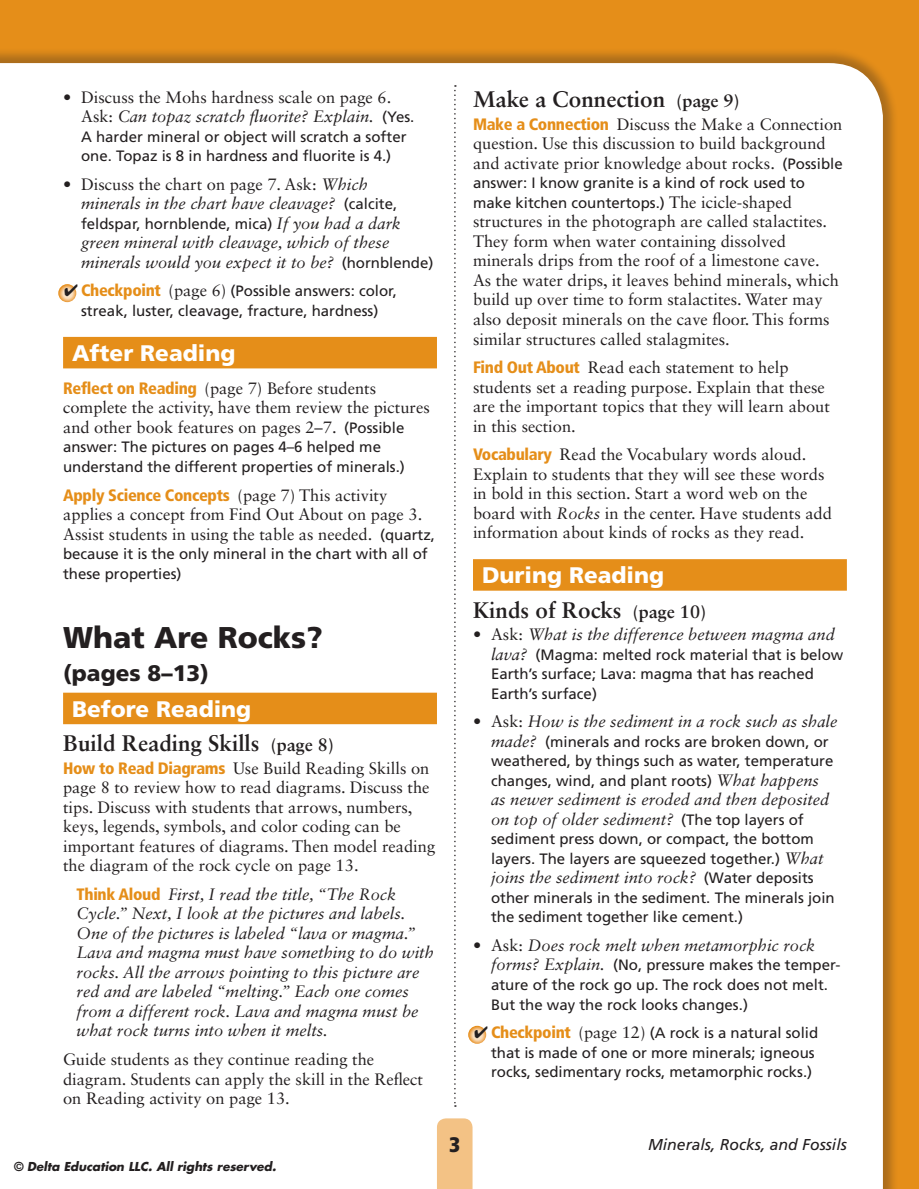
<style>
.page{position:relative;width:919px;height:1189px;background:#fff}
.page>*{position:absolute;margin:0;border:0;box-sizing:border-box;transform-origin:0 0}
.t1{font:900 30px "Frutiger LT Std";color:#231f20}
.t2{font:700 22.5px "Sabon LT Std";color:#231f20}
.t3{font:900 22.5px "Frutiger LT Std";color:#fff}
.t4{font:900 22.5px "Frutiger LT Std";color:#231f20}
.t5{font:900 condensed 21px "Frutiger LT Std";color:#231f20}
.t6{font:16.5px/19.5px "Sabon LT Std";color:#231f20}
.t7{font:italic 16.5px/19.5px "Sabon LT Std";color:#231f20}
.t8{font:900 condensed 16.5px "Frutiger LT Std";letter-spacing:-.02em;color:#e58e19}
.t9{font:italic 15.75px "Frutiger LT Std";color:#231f20}
.t10{font:15px/19.5px "Frutiger LT Std";color:#231f20}
.t11{font:italic 700 12px "Futura";color:#231f20}
.s1{font-style:italic}
.s2{font-family:"Frutiger LT Std";font-size:15px}
.s3{font-style:normal}
.s4{font-family:"Frutiger LT Std";font-style:normal;font-size:15px}
.s5{font-family:"Sabon LT Std";font-style:italic;font-size:16.5px}
.s6{font-weight:900;font-stretch:condensed;font-size:16.5px;color:#e58e19}
.s7{font-family:"Sabon LT Std";font-size:16.5px}
.s8{font-family:"Frutiger LT Std";font-weight:900;font-stretch:condensed;color:#e58e19}
.s9{font-family:"Sabon LT Std";font-weight:400;font-stretch:normal;color:#231f20}
.s10{font-size:18px}
.s11{font-family:"Frutiger LT Std";font-weight:900;font-style:normal;font-stretch:condensed;color:#e58e19}
</style>
<div class="page">
<div style="left:0;top:0;width:918px;height:1188px;background:#e58e19"></div>
<div style="left:0;top:46px;width:918px;height:1142px;background:#231f20;opacity:.3"></div>
<div style="left:1px;top:63px;width:881px;height:1125px;background:#fff"></div>
<div style="left:437px;top:1118px;width:35px;height:70px;background:#f3c285"></div>
<svg style="left:454px;top:85px;width:1px;height:1021px"></svg>
<div style="left:63px;top:337px;width:374px;height:31px;background:#e58e19"></div>
<div style="left:63px;top:692px;width:374px;height:32px;background:#e58e19"></div>
<svg style="left:58px;top:284px;width:18px;height:18px"></svg>
<div style="left:473px;top:559px;width:373px;height:31px;background:#e58e19"></div>
<svg style="left:468px;top:1025px;width:18px;height:18px"></svg>
<svg style="left:0;top:63px;width:1px;height:1125px"></svg>
<p class="t6" style="left:81px;top:87px;width:334px;text-indent:-18px">• Discuss the Mohs hardness scale on page 6.<br>Ask: <span class="s1">Can topaz scratch fluorite? Explain.</span> <span class="s2">(Yes.</span></p>
<p class="t10" style="left:81px;top:127px;width:327px">A harder mineral or object will scratch a softer one. Topaz is 8 in hardness and fluorite is 4.)</p>
<p class="t7" style="left:81px;top:174px;width:317px;text-indent:-18px"><span class="s3">• Discuss the chart on page 7. Ask:</span> Which minerals in the chart have cleavage? <span class="s4">(calcite,</span></p>
<p class="t10" style="left:81px;top:214px;width:321px">feldspar, hornblende, mica) <span class="s5">If you had a dark</span></p>
<p class="t7" style="left:81px;top:233px;width:353px">green mineral with cleavage, which of these minerals would you expect it to be? <span class="s4">(hornblende)</span></p>
<p class="t10" style="left:64px;top:281px;width:334px;text-align:center">✔ <span class="s6">Checkpoint</span> <span class="s7">(page 6)</span> (Possible answers: color, streak, luster, cleavage, fracture, hardness)</p>
<h2 class="t3" style="left:72px;top:339px;width:165px">After Reading</h2>
<p class="t6" style="left:63px;top:378px;width:368px"><span class="s8">Reflect on Reading</span> (page 7) Before students complete the activity, have them review the pictures and other book features on pages 2–7. <span class="s2">(Possible</span></p>
<p class="t10" style="left:63px;top:437px;width:343px">answer: The pictures on pages 4–6 helped me understand the different properties of minerals.)</p>
<p class="t8" style="left:63px;top:484px;width:325px">Apply Science Concepts <span class="s9">(page 7) This activity</span></p>
<p class="t6" style="left:63px;top:504px;width:373px">applies a concept from Find Out About on page 3.<br>Assist students in using the table as needed. <span class="s2">(quartz,</span></p>
<p class="t10" style="left:63px;top:544px;width:366px">because it is the only mineral in the chart with all of these properties)</p>
<h1 class="t1" style="left:63px;top:619px;width:261px">What Are Rocks?</h1>
<h2 class="t4" style="left:63px;top:659px;width:147px">(pages 8–13)</h2>
<h2 class="t3" style="left:72px;top:695px;width:181px">Before Reading</h2>
<h2 class="t2" style="left:63px;top:729px;width:272px">Build Reading Skills <span class="s10">(page 8)</span></h2>
<p class="t6" style="left:63px;top:757px;width:373px"><span class="s8">How to Read Diagrams</span> Use Build Reading Skills on page 8 to review how to read diagrams. Discuss the tips. Discuss with students that arrows, numbers, keys, legends, symbols, and color coding can be important features of diagrams. Then model reading the diagram of the rock cycle on page 13.</p>
<p class="t7" style="left:77px;top:884px;width:358px"><span class="s11">Think Aloud</span> First, I read the title, “The Rock Cycle.” Next, I look at the pictures and labels.<br>One of the pictures is labeled “lava or magma.” Lava and magma must have something to do with rocks. All the arrows pointing to this picture are red and are labeled “melting.” Each one comes from a different rock. Lava and magma must be what rock turns into when it melts.</p>
<p class="t6" style="left:63px;top:1049px;width:361px">Guide students as they continue reading the diagram. Students can apply the skill in the Reflect on Reading activity on page 13.</p>
<p class="t11" style="left:14px;top:1157px;width:263px"><span class="s3">©</span> Delta Education LLC. All rights reserved.</p>
<h2 class="t2" style="left:473px;top:85px;width:268px">Make a Connection <span class="s10">(page 9)</span></h2>
<p class="t6" style="left:473px;top:114px;width:371px"><span class="s8">Make a Connection</span> Discuss the Make a Connection question. Use this discussion to build background and activate prior knowledge about rocks. <span class="s2">(Possible</span></p>
<p class="t10" style="left:473px;top:173px;width:333px">answer: I know granite is a kind of rock used to make kitchen countertops.) <span class="s7">The icicle-shaped</span></p>
<p class="t6" style="left:473px;top:212px;width:367px">structures in the photograph are called stalactites.<br>They form when water containing dissolved minerals drips from the roof of a limestone cave.<br>As the water drips, it leaves behind minerals, which build up over time to form stalactites. Water may also deposit minerals on the cave floor. This forms similar structures called stalagmites.</p>
<p class="t6" style="left:473px;top:357px;width:358px"><span class="s8">Find Out About</span> Read each statement to help students set a reading purpose. Explain that these are the important topics that they will learn about in this section.</p>
<p class="t6" style="left:473px;top:444px;width:360px"><span class="s8">Vocabulary</span> Read the Vocabulary words aloud.<br>Explain to students that they will see these words in bold in this section. Start a word web on the board with <span class="s1">Rocks</span> in the center. Have students add information about kinds of rocks as they read.</p>
<h2 class="t3" style="left:482px;top:561px;width:184px">During Reading</h2>
<h2 class="t2" style="left:473px;top:595px;width:234px">Kinds of Rocks <span class="s10">(page 10)</span></h2>
<p class="t7" style="left:473px;top:624px;width:363px"><span class="s3">• Ask:</span> What is the difference between magma and</p>
<p class="t10" style="left:491px;top:644px;width:354px"><span class="s5">lava?</span> (Magma: melted rock material that is below<br>Earth’s surface; Lava: magma that has reached<br>Earth’s surface)</p>
<p class="t7" style="left:473px;top:711px;width:366px"><span class="s3">• Ask:</span> How is the sediment in a rock such as shale</p>
<p class="t10" style="left:491px;top:731px;width:344px"><span class="s5">made?</span> (minerals and rocks are broken down, or weathered, by things such as water, temperature changes, wind, and plant roots) <span class="s5">What happens</span></p>
<p class="t7" style="left:491px;top:789px;width:340px">as newer sediment is eroded and then deposited on top of older sediment? <span class="s4">(The top layers of</span></p>
<p class="t10" style="left:491px;top:829px;width:334px">sediment press down, or compact, the bottom layers. The layers are squeezed together.) <span class="s5">What</span></p>
<p class="t7" style="left:491px;top:867px;width:324px">joins the sediment into rock? <span class="s4">(Water deposits</span></p>
<p class="t10" style="left:491px;top:887px;width:345px">other minerals in the sediment. The minerals join the sediment together like cement.)</p>
<p class="t7" style="left:473px;top:935px;width:344px"><span class="s3">• Ask:</span> Does rock melt when metamorphic rock</p>
<p class="t10" style="left:491px;top:955px;width:351px"><span class="s5">forms? Explain.</span> (No, pressure makes the temper&shy;ature of the rock go up. The rock does not melt.<br>But the way the rock looks changes.)</p>
<p class="t10" style="left:491px;top:1022px;width:328px;text-indent:-17px">✔ <span class="s6">Checkpoint</span> <span class="s7">(page 12)</span> (A rock is a natural solid that is made of one or more minerals; igneous rocks, sedimentary rocks, metamorphic rocks.)</p>
<p class="t5" style="left:449px;top:1131px;width:12px">3</p>
<p class="t9" style="left:647px;top:1135px;width:200px">Minerals, Rocks, and Fossils</p>
</div>
